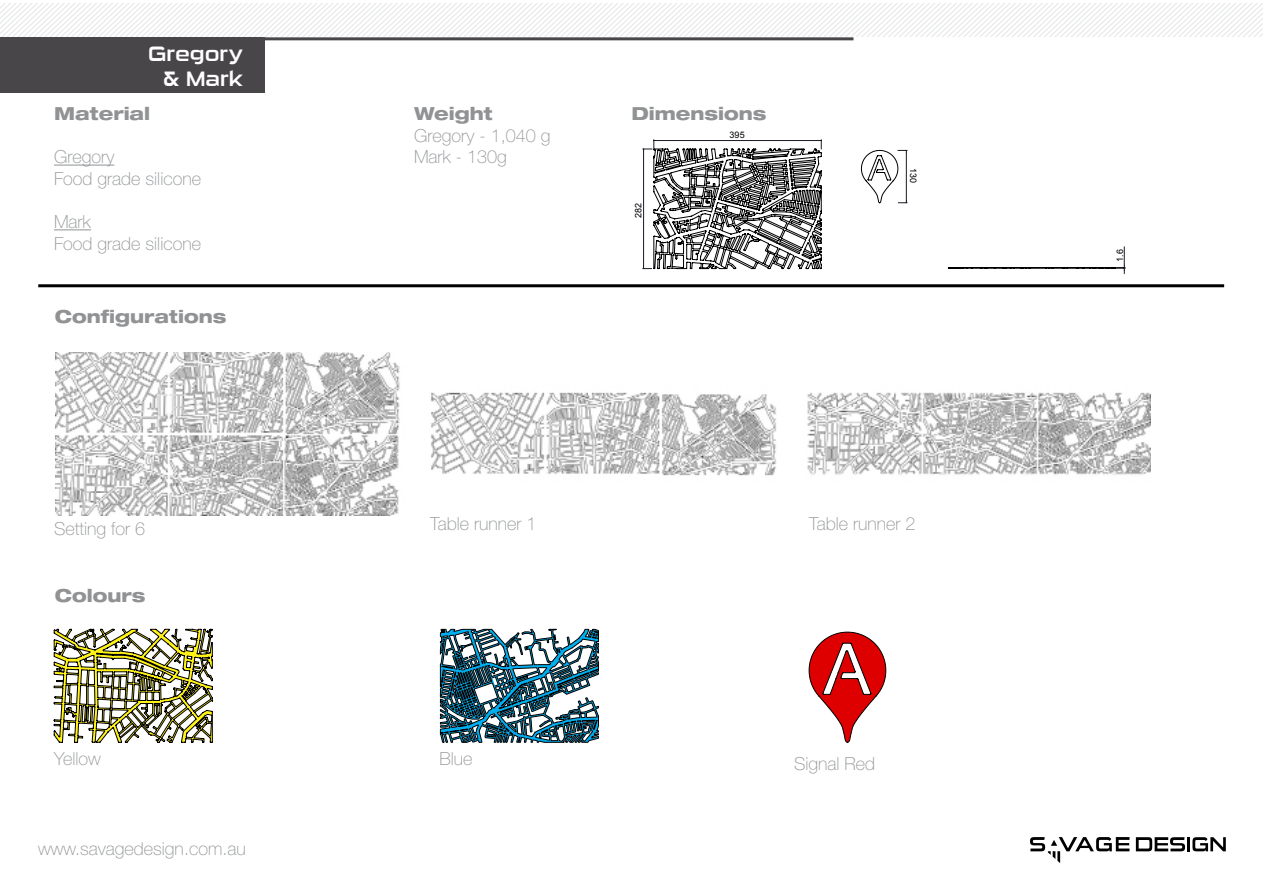
<style>
.page{position:relative;width:1263px;height:893px;background:#fff}
.page>*{position:absolute;margin:0;border:0;box-sizing:border-box;transform-origin:0 0}
.t1{font:21px/25.2px "Sui Generis Rg";color:#fff;text-align:right}
.t2{font:100 18px/21.6px "Helvetica Neue LT Pro";color:#909294}
.t3{font:800 expanded 18px "Helvetica Neue LT Pro";color:#909294}
.t4{font:9px "Arial";color:#000}
</style>
<div class="page">
<hr style="left:54px;top:165px;width:60px;height:1px;background:#909294">
<hr style="left:54px;top:229px;width:37px;height:1px;background:#909294">
<hr style="left:38px;top:284px;width:1186px;height:3px;background:#000">
<hr style="left:654px;top:140px;width:167px;height:1px;background:#1a1a24">
<hr style="left:643px;top:149px;width:1px;height:120px;background:#1a1a24">
<svg style="left:820px;top:140px;width:2px;height:8px"></svg>
<svg style="left:1117px;top:247px;width:8px;height:27px"></svg>
<svg style="left:643px;top:140px;width:12px;height:12px"></svg>
<svg style="left:653px;top:148px;width:463px;height:121px"></svg>
<svg style="left:861px;top:150px;width:46px;height:53px"></svg>
<svg style="left:54px;top:628px;width:159px;height:115px"></svg>
<svg style="left:440px;top:628px;width:159px;height:115px"></svg>
<svg style="left:809px;top:632px;width:77px;height:111px"></svg>
<img style="left:55px;top:352px;width:1095px;height:164px">
<svg style="left:1136px;top:837px;width:49px;height:14px"></svg>
<hr style="left:1187px;top:837px;width:3px;height:14px;background:#000">
<svg style="left:1192px;top:837px;width:34px;height:14px"></svg>
<svg style="left:1030px;top:837px;width:99px;height:26px"></svg>
<svg style="left:0;top:3px;width:1263px;height:34px"></svg>
<div style="left:0;top:37px;width:265px;height:56px;background:#484649"></div>
<hr style="left:265px;top:37px;width:588px;height:3px;background:#484649">
<p class="t1" style="left:148px;top:41px;width:96px">Gregory &amp; Mark</p>
<p class="t3" style="left:54px;top:102px;width:98px">Material</p>
<p class="t2" style="left:54px;top:146px;width:149px">Gregory<br>Food grade silicone</p>
<p class="t2" style="left:54px;top:211px;width:149px">Mark<br>Food grade silicone</p>
<p class="t3" style="left:55px;top:305px;width:173px">Configurations</p>
<p class="t2" style="left:54px;top:518px;width:93px">Setting for 6</p>
<p class="t3" style="left:55px;top:584px;width:92px">Colours</p>
<p class="t2" style="left:54px;top:748px;width:48px">Yellow</p>
<p class="t2" style="left:38px;top:837px;width:209px">www.savagedesign.com.au</p>
<p class="t3" style="left:414px;top:102px;width:80px">Weight</p>
<p class="t2" style="left:414px;top:124px;width:138px">Gregory - 1,040 g<br>Mark - 130g</p>
<p class="t3" style="left:631px;top:102px;width:136px">Dimensions</p>
<p class="t4" style="left:730px;top:129px;width:17px">395</p>
<p class="t4" style="left:632px;top:218px;width:17px;rotate:-90deg">282</p>
<p class="t4" style="left:919px;top:168px;width:17px;rotate:90deg">130</p>
<p class="t2" style="left:430px;top:513px;width:108px">Table runner 1</p>
<p class="t2" style="left:440px;top:748px;width:35px">Blue</p>
<p class="t2" style="left:809px;top:513px;width:108px">Table runner 2</p>
<p class="t2" style="left:794px;top:752px;width:83px">Signal Red</p>
<p class="t4" style="left:1114px;top:262px;width:14px;rotate:-90deg">1.6</p>
</div>
